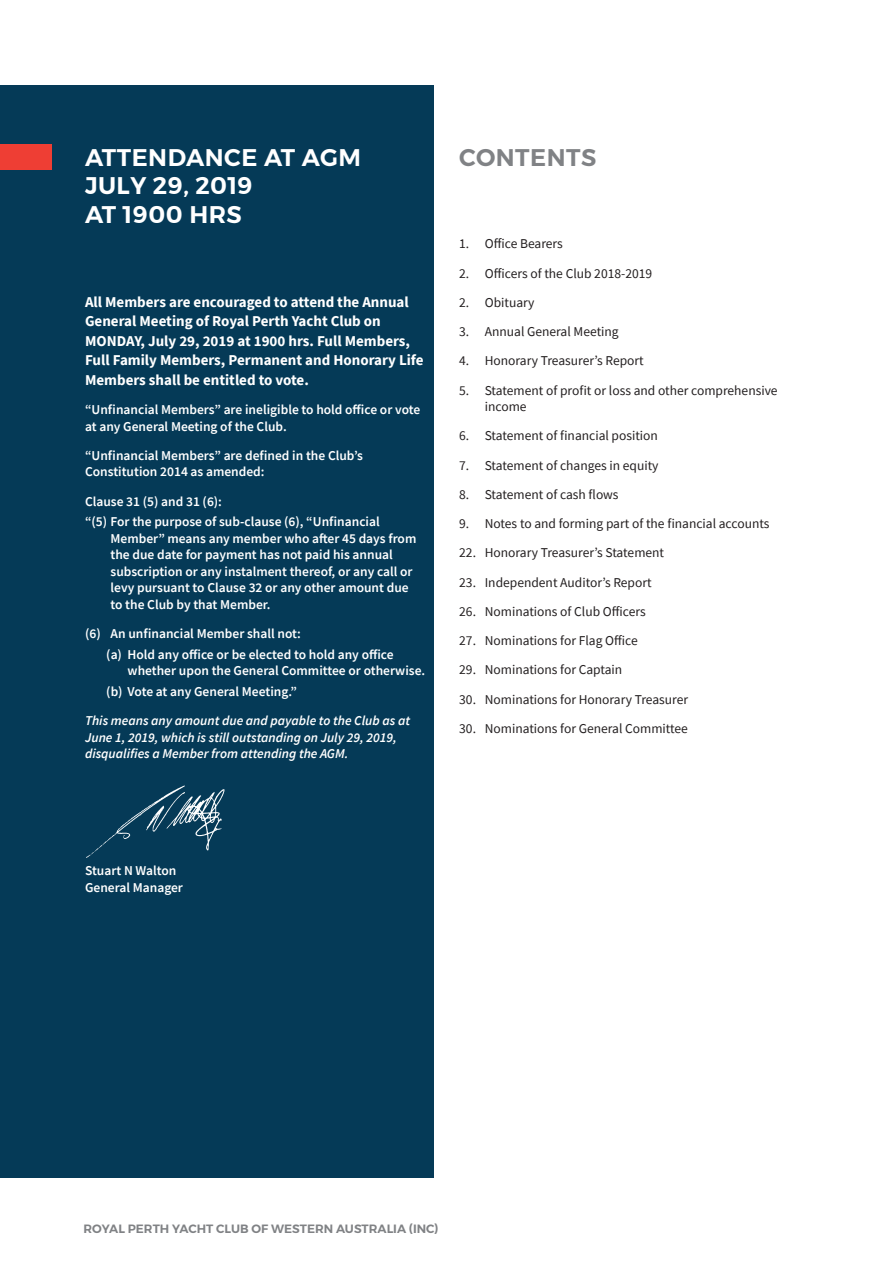
<style>
.page{position:relative;width:893px;height:1263px;background:#fff}
.page>*{position:absolute;margin:0;border:0;box-sizing:border-box;transform-origin:0 0}
.t1{font:600 24px/28.8px "Montserrat";letter-spacing:.02em;color:#fff}
.t2{font:600 24px "Montserrat";letter-spacing:.02em;color:#808285}
.t3{font:700 15px/19.5px "Source Sans Pro";color:#fff}
.t4{font:600 13.5px/16.5px "Source Sans Pro";color:#fff}
.t5{font:13.5px/16.5px "Source Sans Pro";color:#231f20}
.t6{font:italic 600 13.5px/16.5px "Source Sans Pro";color:#fff}
.t7{font:600 12px "Montserrat";color:#808285}
</style>
<div class="page">
<div style="left:0;top:85px;width:434px;height:1093px;background:#053a57"></div>
<img style="left:86px;top:785px;width:139px;height:73px">
<div style="left:0;top:145px;width:51px;height:25px;background:#ee3e34"></div>
<p class="t1" style="left:85px;top:143px;width:278px">ATTENDANCE AT AGM<br>JULY 29, 2019<br>AT 1900 HRS</p>
<p class="t2" style="left:459px;top:138px;width:139px">CONTENTS</p>
<p class="t3" style="left:85px;top:292px;width:340px">All Members are encouraged to attend the Annual General Meeting of Royal Perth Yacht Club on MONDAY, July 29, 2019 at 1900 hrs. Full Members, Full Family Members, Permanent and Honorary Life Members shall be entitled to vote.</p>
<p class="t4" style="left:85px;top:401px;width:337px">“Unfinancial Members” are ineligible to hold office or vote at any General Meeting of the Club.</p>
<p class="t4" style="left:85px;top:447px;width:280px">“Unfinancial Members” are defined in the Club’s<br>Constitution 2014 as amended:</p>
<p class="t4" style="left:85px;top:493px;width:138px">Clause 31 (5) and 31 (6):</p>
<p class="t4" style="left:111px;top:513px;width:307px;text-indent:-26px">“(5) For the purpose of sub-clause (6), “Unfinancial Member” means any member who after 45 days from the due date for payment has not paid his annual subscription or any instalment thereof, or any call or levy pursuant to Clause 32 or any other amount due to the Club by that Member.</p>
<p class="t4" style="left:85px;top:625px;width:217px">(6) An unfinancial Member shall not:</p>
<p class="t4" style="left:128px;top:646px;width:299px;text-indent:-21px">(a) Hold any office or be elected to hold any office whether upon the General Committee or otherwise.</p>
<p class="t4" style="left:106px;top:683px;width:192px">(b) Vote at any General Meeting.”</p>
<p class="t6" style="left:85px;top:712px;width:327px">This means any amount due and payable to the Club as at<br>June 1, 2019, which is still outstanding on July 29, 2019, disqualifies a Member from attending the AGM.</p>
<p class="t5" style="left:459px;top:235px;width:105px">1. Office Bearers</p>
<p class="t5" style="left:459px;top:265px;width:194px">2. Officers of the Club 2018-2019</p>
<p class="t5" style="left:459px;top:294px;width:77px">2. Obituary</p>
<p class="t5" style="left:459px;top:323px;width:161px">3. Annual General Meeting</p>
<p class="t5" style="left:459px;top:352px;width:186px">4. Honorary Treasurer’s Report</p>
<p class="t5" style="left:485px;top:382px;width:294px;text-indent:-26px">5. Statement of profit or loss and other comprehensive income</p>
<p class="t5" style="left:459px;top:427px;width:200px">6. Statement of financial position</p>
<p class="t5" style="left:459px;top:457px;width:201px">7. Statement of changes in equity</p>
<p class="t5" style="left:459px;top:486px;width:161px">8. Statement of cash flows</p>
<p class="t5" style="left:459px;top:515px;width:312px">9. Notes to and forming part of the financial accounts</p>
<p class="t5" style="left:459px;top:544px;width:206px">22. Honorary Treasurer’s Statement</p>
<p class="t5" style="left:459px;top:574px;width:194px">23. Independent Auditor’s Report</p>
<p class="t5" style="left:459px;top:603px;width:188px">26. Nominations of Club Officers</p>
<p class="t5" style="left:459px;top:632px;width:180px">27. Nominations for Flag Office</p>
<p class="t5" style="left:459px;top:662px;width:165px">29. Nominations for Captain</p>
<p class="t5" style="left:459px;top:691px;width:230px">30. Nominations for Honorary Treasurer</p>
<p class="t5" style="left:459px;top:720px;width:230px">30. Nominations for General Committee</p>
<p class="t4" style="left:85px;top:862px;width:99px">Stuart N Walton<br>General Manager</p>
<p class="t7" style="left:84px;top:1219px;width:356px">ROYAL PERTH YACHT CLUB OF WESTERN AUSTRALIA (INC)</p>
</div>
